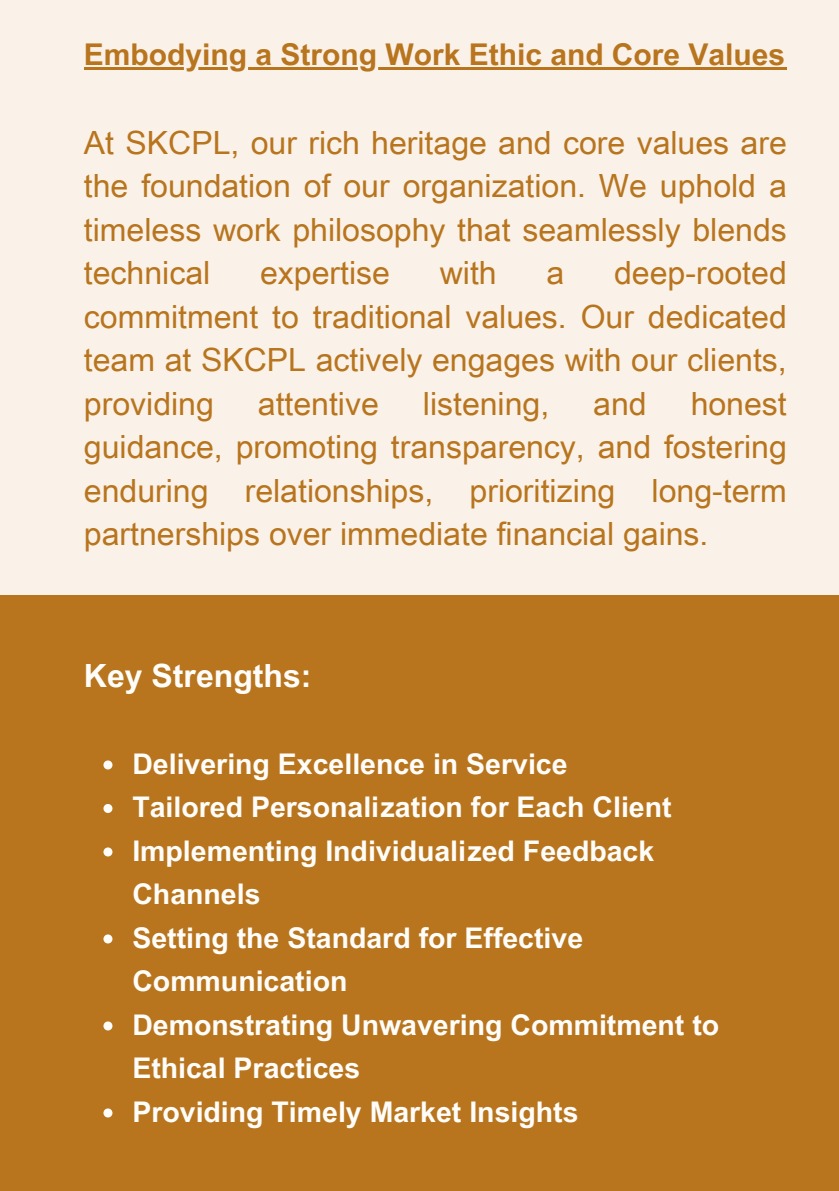
<style>
.page{position:relative;width:839px;height:1191px;background:#fff}
.page>*{position:absolute;margin:0;border:0;box-sizing:border-box;transform-origin:0 0}
.t1{font:32px/43.6px "Arial Unicode MS";color:#b8751e;text-align:justify}
.t2{font:700 32px "Arial Unicode MS";color:#fefdfa}
.t3{font:700 30px "Arial Unicode MS";color:#b8751e}
.t4{font:700 28.4px/43.6px "Arial Unicode MS";color:#fefdfa}
</style>
<div class="page">
<div style="left:0;top:0;width:838px;height:1191px;background:#faf2e9"></div>
<div style="left:0;top:595px;width:838px;height:596px;background:#b8751e"></div>
<hr style="left:84px;top:67px;width:702px;height:3px;background:#b8751e">
<svg style="left:103px;top:760px;width:9px;height:9px"></svg>
<svg style="left:103px;top:804px;width:9px;height:9px"></svg>
<svg style="left:103px;top:847px;width:9px;height:9px"></svg>
<svg style="left:103px;top:934px;width:9px;height:9px"></svg>
<svg style="left:103px;top:1021px;width:9px;height:9px"></svg>
<svg style="left:103px;top:1108px;width:9px;height:9px"></svg>
<h1 class="t3" style="left:84px;top:33px;width:702px">Embodying a Strong Work Ethic and Core Values</h1>
<h2 class="t1" style="left:84px;top:119px;width:704px">At SKCPL, our rich heritage and core values are the foundation of our organization. We uphold a timeless work philosophy that seamlessly blends technical</h2>
<h2 class="t1" style="left:84px;top:250px;width:704px;text-indent:530px">deep-rooted commitment to traditional values. Our dedicated team at SKCPL actively engages with our clients, providing</h2>
<h2 class="t1" style="left:260px;top:250px;width:131px">expertise</h2>
<h2 class="t1" style="left:440px;top:250px;width:58px">with</h2>
<h2 class="t1" style="left:546px;top:250px;width:19px">a</h2>
<h2 class="t1" style="left:84px;top:380px;width:704px;text-indent:606px">honest guidance, promoting transparency, and fostering enduring relationships, prioritizing long-term partnerships over immediate financial gains.</h2>
<h2 class="t1" style="left:258px;top:380px;width:122px">attentive</h2>
<h2 class="t1" style="left:423px;top:380px;width:128px">listening,</h2>
<h2 class="t1" style="left:593px;top:380px;width:55px">and</h2>
<h1 class="t2" style="left:84px;top:653px;width:229px">Key Strengths:</h1>
<p class="t4" style="left:132px;top:741px;width:436px">Delivering Excellence in Service</p>
<p class="t4" style="left:132px;top:784px;width:541px">Tailored Personalization for Each Client</p>
<p class="t4" style="left:132px;top:828px;width:523px">Implementing Individualized Feedback<br>Channels</p>
<p class="t4" style="left:132px;top:915px;width:452px">Setting the Standard for Effective<br>Communication</p>
<p class="t4" style="left:132px;top:1002px;width:588px">Demonstrating Unwavering Commitment to<br>Ethical Practices</p>
<p class="t4" style="left:132px;top:1089px;width:447px">Providing Timely Market Insights</p>
</div>
